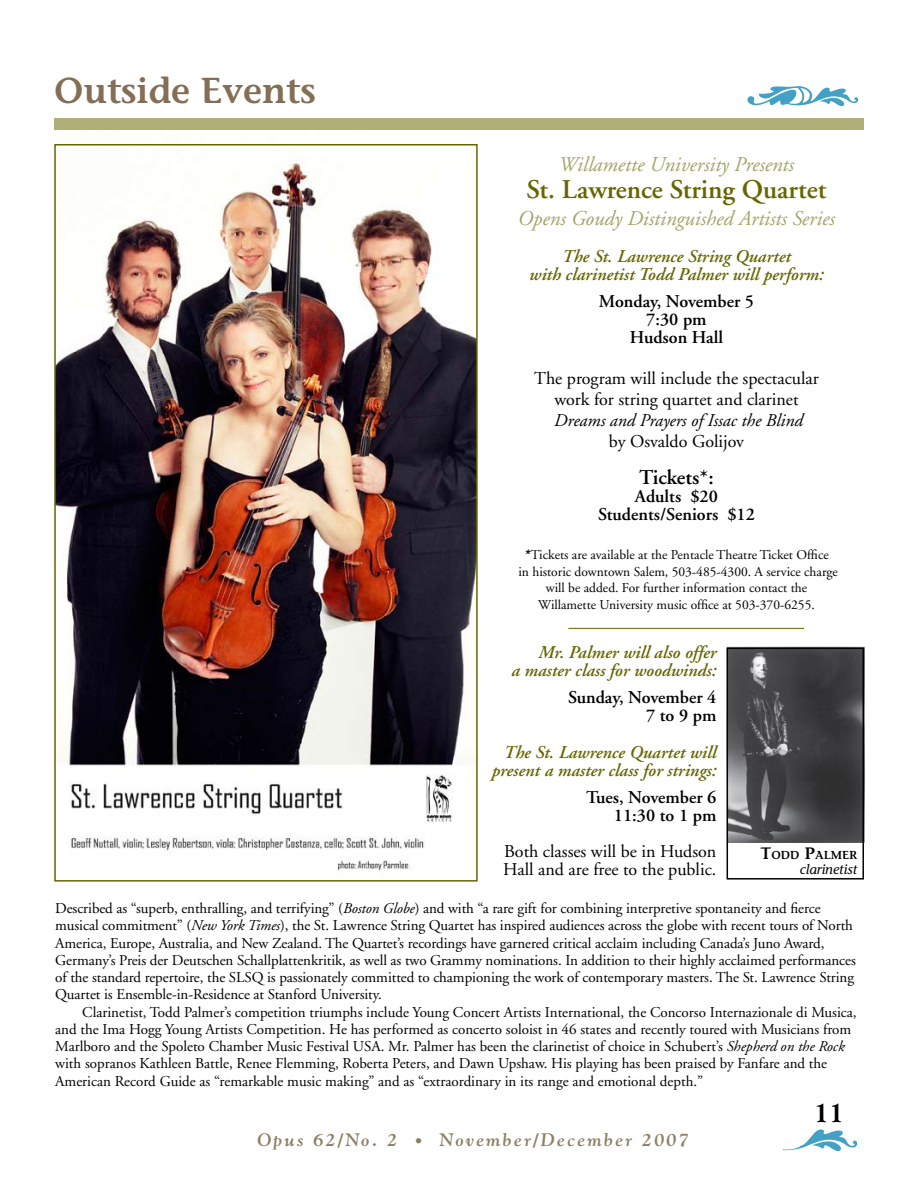
<style>
.page{position:relative;width:918px;height:1188px;background:#fff}
.page>*{position:absolute;margin:0;border:0;box-sizing:border-box;transform-origin:0 0}
.t1{font:600 36px "Stone Informal";color:#846e55}
.t2{font:600 27px "Adobe Garamond";color:#660}
.t3{font:800 27px "Goudy";color:#000}
.t4{font:italic 21px "Adobe Garamond";color:#a3a366}
.t5{font:600 21px "Adobe Garamond";color:#000}
.t6{font:italic 600 18px/18px "Adobe Garamond";color:#660;text-align:right}
.t7{font:18px/21px "Adobe Garamond";color:#000;text-align:center}
.t8{font:600 18px/18px "Adobe Garamond";color:#000;text-align:center}
.t9{font:italic 700 18px "Goudy";letter-spacing:.125em;color:#8d8062}
.t10{font:italic 18px "Adobe Garamond";color:#000}
.t11{font:15px/17.2px "Adobe Garamond";letter-spacing:-.005em;color:#000}
.t12{font:13.5px/16.5px "Adobe Garamond";color:#000;text-align:center}
.t13{font:italic 13.5px "Stone Informal";color:#000}
.t14{font:600 11.55px "Stone Informal";color:#000}
.s1{font-family:"Stone Informal";font-style:italic}
.s2{font-size:16.5px}
.s3{font-style:italic}
.s4{font-size:15px}
</style>
<div class="page">
<svg style="left:784px;top:1129px;width:73px;height:22px"></svg>
<div style="left:767px;top:1126px;width:39px;height:24px;background:#fff;border-radius:50%"></div>
<img style="left:57px;top:162px;width:418px;height:708px">
<div style="left:54px;top:118px;width:810px;height:12px;background:#afaf7a"></div>
<svg style="left:747px;top:86px;width:111px;height:20px"></svg>
<div style="left:54px;top:144px;width:424px;height:738px;border:2px solid #660"></div>
<img style="left:726px;top:647px;width:139px;height:196px">
<div style="left:727px;top:648px;width:137px;height:232px;border:2px solid #000"></div>
<hr style="left:568px;top:628px;width:236px;height:1px;background:#660">
<h1 class="t1" style="left:54px;top:69px;width:263px">Outside Events</h1>
<h3 class="t4" style="left:559px;top:153px;width:237px">Willamette University Presents</h3>
<h2 class="t2" style="left:527px;top:174px;width:301px">St. Lawrence String Quartet</h2>
<h3 class="t4" style="left:518px;top:207px;width:319px">Opens Goudy Distinguished Artists Series</h3>
<p class="t6" style="left:529px;top:248px;width:296px;text-align:center">The St. Lawrence String Quartet<br>with clarinetist Todd Palmer will perform:</p>
<p class="t8" style="left:599px;top:293px;width:157px">Monday, November 5<br>7:30 pm<br>Hudson Hall</p>
<p class="t7" style="left:534px;top:368px;width:286px">The program will include the spectacular work for string quartet and clarinet</p>
<p class="t10" style="left:554px;top:410px;width:250px">Dreams and Prayers of Issac the Blind</p>
<p class="t7" style="left:609px;top:431px;width:137px">by Osvaldo Golijov</p>
<h3 class="t5" style="left:639px;top:466px;width:76px">Tickets*:</h3>
<p class="t8" style="left:598px;top:488px;width:158px">Adults $20<br>Students/Seniors $12</p>
<p class="t12" style="left:518px;top:547px;width:321px"><span class="s1">*</span>Tickets are available at the Pentacle Theatre Ticket Office<br>in historic downtown Salem, 503-485-4300. A service charge will be added. For further information contact the Willamette University music office at 503-370-6255.</p>
<p class="t6" style="left:512px;top:644px;width:206px">Mr. Palmer will also offer<br>a master class for woodwinds:</p>
<p class="t8" style="left:568px;top:689px;width:150px;text-align:right">Sunday, November 4<br>7 to 9 pm</p>
<p class="t6" style="left:492px;top:744px;width:226px">The St. Lawrence Quartet will present a master class for strings:</p>
<p class="t8" style="left:586px;top:789px;width:132px;text-align:right">Tues, November 6<br>11:30 to 1 pm</p>
<p class="t7" style="left:503px;top:843px;width:215px;line-height:18px;text-align:left">Both classes will be in Hudson<br>Hall and are free to the public.</p>
<p class="t14" style="left:761px;top:848px;width:98px"><span class="s2">T</span>ODD <span class="s2">P</span>ALMER</p>
<p class="t13" style="left:800px;top:861px;width:59px">clarinetist</p>
<p class="t11" style="left:55px;top:900px;width:802px">Described as “superb, enthralling, and terrifying” (<span class="s3">Boston Globe</span>) and with “a rare gift for combining interpretive spontaneity and fierce musical commitment” (<span class="s3">New York Times</span>), the St. Lawrence String Quartet has inspired audiences across the globe with recent tours of North America, Europe, Australia, and New Zealand. The Quartet’s recordings have garnered critical acclaim including Canada’s Juno Award, Germany’s Preis der Deutschen Schallplattenkritik, as well as two Grammy nominations. In addition to their highly acclaimed performances of the standard repertoire, the SLSQ is passionately committed to championing the work of contemporary masters. The St. Lawrence String Quartet is Ensemble-in-Residence at Stanford University.</p>
<p class="t11" style="left:55px;top:1004px;width:803px;text-indent:27px">Clarinetist, Todd Palmer’s competition triumphs include Young Concert Artists International, the Concorso Internazionale di Musica, and the Ima Hogg Young Artists Competition. He has performed as concerto soloist in 46 states and recently toured with Musicians from Marlboro and the Spoleto Chamber Music Festival USA. Mr. Palmer has been the clarinetist of choice in Schubert’s <span class="s3">Shepherd on the Rock </span>with sopranos Kathleen Battle, Renee Flemming, Roberta Peters, and Dawn Upshaw. His playing has been praised by Fanfare and the American Record Guide as “remarkable music making” and as “extraordinary in its range and emotional depth.”</p>
<p class="t9" style="left:257px;top:1129px;width:433px">Opus 62/No. 2 <span class="s4">•</span> November/December 2007</p>
<h2 class="t3" style="left:814px;top:1097px;width:32px">11</h2>
</div>
